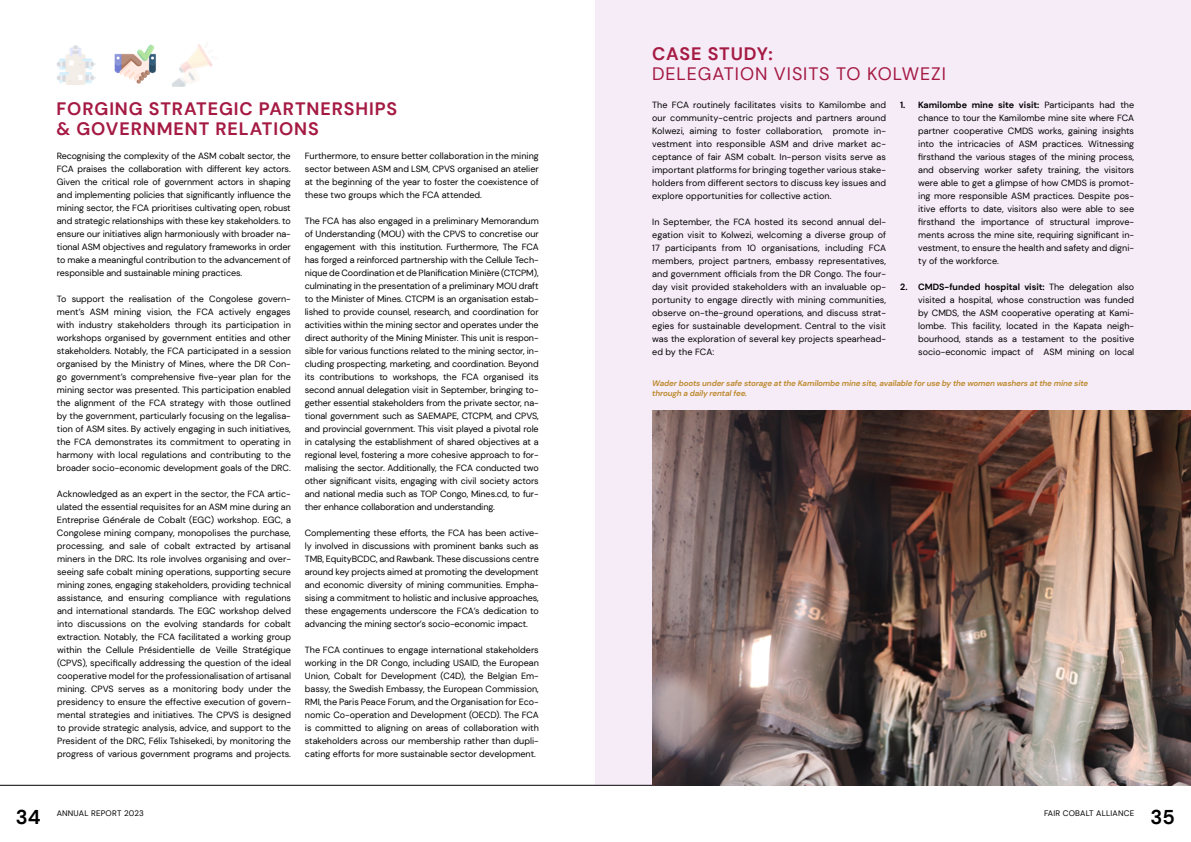
<style>
.page{position:relative;width:1191px;height:842px;background:#fff}
.page>*{position:absolute;margin:0;border:0;box-sizing:border-box;transform-origin:0 0}
.t1{font:700 20px "DM Sans";color:#000}
.t2{font:700 18px/20px "DM Sans";letter-spacing:.05em;color:#a51a43}
.t3{font:18px "DM Sans";letter-spacing:.05em;color:#a51a43}
.t4{font:9px/13px "DM Sans";color:#000;text-align:justify}
.t5{font:italic 700 8px/10px "DM Sans";letter-spacing:-.02em;color:#be8b30}
.t6{font:8px "DM Sans";letter-spacing:.025em;color:#000}
.s1{font-weight:700}
</style>
<div class="page">
<hr style="left:0;top:785px;width:1191px;height:1px;background:#000">
<div style="left:595px;top:0;width:596px;height:785px;background:#f6ecf8"></div>
<img style="left:652px;top:411px;width:539px;height:374px">
<img style="left:114px;top:44px;width:42px;height:40px">
<img style="left:56px;top:45px;width:40px;height:40px">
<img style="left:173px;top:44px;width:40px;height:43px">
<h2 class="t2" style="left:56px;top:99px;width:342px">FORGING STRATEGIC PARTNERSHIPS &amp; GOVERNMENT RELATIONS</h2>
<p class="t4" style="left:57px;top:149px;width:235px">Recognising the complexity of the ASM cobalt sector, the FCA praises the collaboration with different key actors.<br>Given the critical role of government actors in shaping and implementing policies that significantly influence the mining sector, the FCA prioritises cultivating open, robust and strategic relationships with these key stakeholders. to ensure our initiatives align harmoniously with broader na&shy;tional ASM objectives and regulatory frameworks in order to make a meaningful contribution to the advancement of responsible and sustainable mining practices.</p>
<p class="t4" style="left:57px;top:292px;width:235px">To support the realisation of the Congolese govern&shy;ment’s ASM mining vision, the FCA actively engages with industry stakeholders through its participation in workshops organised by government entities and other stakeholders. Notably, the FCA participated in a session organised by the Ministry of Mines, where the DR Con&shy;go government’s comprehensive five-year plan for the mining sector was presented. This participation enabled the alignment of the FCA strategy with those outlined by the government, particularly focusing on the legalisa&shy;tion of ASM sites. By actively engaging in such initiatives, the FCA demonstrates its commitment to operating in harmony with local regulations and contributing to the broader socio-economic development goals of the DRC.</p>
<p class="t4" style="left:57px;top:487px;width:236px">Acknowledged as an expert in the sector, the FCA artic&shy;ulated the essential requisites for an ASM mine during an Entreprise Générale de Cobalt (EGC) workshop. EGC, a Congolese mining company, monopolises the purchase, processing, and sale of cobalt extracted by artisanal miners in the DRC. Its role involves organising and over&shy;seeing safe cobalt mining operations, supporting secure mining zones, engaging stakeholders, providing technical assistance, and ensuring compliance with regulations and international standards. The EGC workshop delved into discussions on the evolving standards for cobalt extraction. Notably, the FCA facilitated a working group within the Cellule Présidentielle de Veille Stratégique (CPVS), specifically addressing the question of the ideal cooperative model for the professionalisation of artisanal mining. CPVS serves as a monitoring body under the presidency to ensure the effective execution of govern&shy;mental strategies and initiatives. The CPVS is designed to provide strategic analysis, advice, and support to the President of the DRC, Félix Tshisekedi, by monitoring the progress of various government programs and projects.</p>
<p class="t4" style="left:305px;top:149px;width:235px">Furthermore, to ensure better collaboration in the mining sector between ASM and LSM, CPVS organised an atelier at the beginning of the year to foster the coexistence of these two groups which the FCA attended.</p>
<p class="t4" style="left:305px;top:214px;width:235px">The FCA has also engaged in a preliminary Memorandum of Understanding (MOU) with the CPVS to concretise our engagement with this institution. Furthermore, The FCA has forged a reinforced partnership with the Cellule Tech&shy;nique de Coordination et de Planification Minière (CTCPM), culminating in the presentation of a preliminary MOU draft to the Minister of Mines. CTCPM is an organisation estab&shy;lished to provide counsel, research, and coordination for activities within the mining sector and operates under the direct authority of the Mining Minister. This unit is respon&shy;sible for various functions related to the mining sector, in&shy;cluding prospecting, marketing, and coordination. Beyond its contributions to workshops, the FCA organised its second annual delegation visit in September, bringing to&shy;gether essential stakeholders from the private sector, na&shy;tional government such as SAEMAPE, CTCPM, and CPVS, and provincial government. This visit played a pivotal role in catalysing the establishment of shared objectives at a regional level, fostering a more cohesive approach to for&shy;malising the sector. Additionally, the FCA conducted two other significant visits, engaging with civil society actors and national media such as TOP Congo, Mines.cd, to fur&shy;ther enhance collaboration and understanding.</p>
<p class="t4" style="left:305px;top:526px;width:235px">Complementing these efforts, the FCA has been active&shy;ly involved in discussions with prominent banks such as TMB, EquityBCDC, and Rawbank. These discussions centre around key projects aimed at promoting the development and economic diversity of mining communities. Empha&shy;sising a commitment to holistic and inclusive approaches, these engagements underscore the FCA’s dedication to advancing the mining sector’s socio-economic impact.</p>
<p class="t4" style="left:305px;top:643px;width:235px">The FCA continues to engage international stakeholders working in the DR Congo, including USAID, the European Union, Cobalt for Development (C4D), the Belgian Em&shy;bassy, the Swedish Embassy, the European Commission, RMI, the Paris Peace Forum, and the Organisation for Eco&shy;nomic Co-operation and Development (OECD). The FCA is committed to aligning on areas of collaboration with stakeholders across our membership rather than dupli&shy;cating efforts for more sustainable sector development.</p>
<h2 class="t2" style="left:652px;top:44px;width:122px">CASE STUDY:</h2>
<h2 class="t3" style="left:652px;top:63px;width:295px">DELEGATION VISITS TO KOLWEZI</h2>
<p class="t4" style="left:918px;top:99px;width:217px;text-indent:-18px"><span class="s1">1. Kamilombe mine site visit:</span> Participants had the chance to tour the Kamilombe mine site where FCA partner cooperative CMDS works, gaining insights into the intricacies of ASM practices. Witnessing firsthand the various stages of the mining process, and observing worker safety training, the visitors were able to get a glimpse of how CMDS is promot&shy;ing more responsible ASM practices. Despite pos&shy;itive efforts to date, visitors also were able to see firsthand the importance of structural improve&shy;ments across the mine site, requiring significant in&shy;vestment, to ensure the health and safety and digni&shy;ty of the workforce.</p>
<p class="t4" style="left:918px;top:280px;width:217px;text-indent:-18px"><span class="s1">2. CMDS-funded hospital visit:</span> The delegation also visited a hospital, whose construction was funded by CMDS, the ASM cooperative operating at Kami&shy;lombe. This facility, located in the Kapata neigh&shy;bourhood, stands as a testament to the positive socio-economic impact of ASM mining on local</p>
<p class="t4" style="left:652px;top:98px;width:235px">The FCA routinely facilitates visits to Kamilombe and our community-centric projects and partners around Kolwezi, aiming to foster collaboration, promote in&shy;vestment into responsible ASM and drive market ac&shy;ceptance of fair ASM cobalt. In-person visits serve as important platforms for bringing together various stake&shy;holders from different sectors to discuss key issues and explore opportunities for collective action.</p>
<p class="t4" style="left:652px;top:215px;width:235px">In September, the FCA hosted its second annual del&shy;egation visit to Kolwezi, welcoming a diverse group of 17 participants from 10 organisations, including FCA members, project partners, embassy representatives, and government officials from the DR Congo. The four&shy;day visit provided stakeholders with an invaluable op&shy;portunity to engage directly with mining communities, observe on-the-ground operations, and discuss strat&shy;egies for sustainable development. Central to the visit was the exploration of several key projects spearhead&shy;ed by the FCA:</p>
<p class="t5" style="left:652px;top:378px;width:437px">Wader boots under safe storage at the Kamilombe mine site, available for use by the women washers at the mine site through a daily rental fee.</p>
<h1 class="t1" style="left:16px;top:804px;width:26px">34</h1>
<h1 class="t1" style="left:1150px;top:804px;width:26px">35</h1>
<p class="t6" style="left:57px;top:808px;width:89px">ANNUAL REPORT 2023</p>
<p class="t6" style="left:1044px;top:808px;width:92px">FAIR COBALT ALLIANCE</p>
</div>
